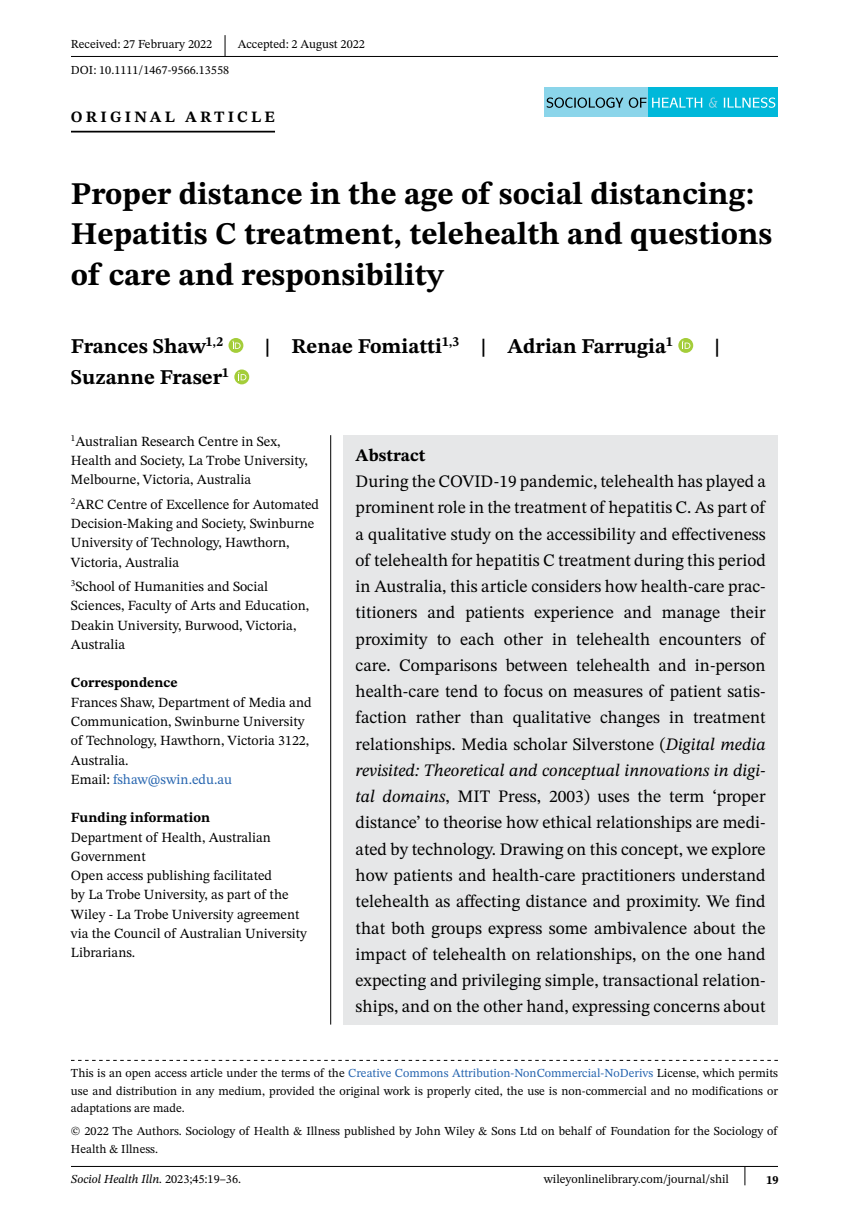
<style>
.page{position:relative;width:849px;height:1221px;background:#fff}
.page>*{position:absolute;margin:0;border:0;box-sizing:border-box;transform-origin:0 0}
.t1{font:700 31.5px/40.2px "STIX Two Text";color:#000}
.t2{font:700 21px "STIX Two Text";color:#000}
.t3{font:17.5px/26.2px "STIX Two Text";color:#000;text-align:justify}
.t4{font:700 17.5px "STIX Two Text";color:#000}
.t5{font:700 15.75px "STIX Two Text";letter-spacing:.2em;color:#000}
.t6{font:14px/19.2px "STIX Two Text";color:#000}
.t7{font:700 14px "STIX Two Text";color:#000}
.t8{font:12.25px/17.5px "STIX Two Text";color:#000;text-align:justify}
.t9{font:italic 12.25px "STIX Two Text";color:#000}
.t10{font:700 12.25px "STIX Two Text";color:#000}
.s1{color:#2564af}
.s2{font-style:italic}
.s3{font-style:normal}
</style>
<div class="page">
<div style="left:343px;top:435px;width:434px;height:589px;background:#e6e7e8"></div>
<hr style="left:71px;top:56px;width:706px;height:1px;background:#000">
<hr style="left:71px;top:131px;width:204px;height:1px;background:#000">
<svg style="left:228px;top:338px;width:15px;height:15px"></svg>
<svg style="left:232px;top:341px;width:8px;height:8px"></svg>
<svg style="left:678px;top:338px;width:15px;height:15px"></svg>
<svg style="left:682px;top:341px;width:8px;height:8px"></svg>
<svg style="left:234px;top:369px;width:15px;height:15px"></svg>
<svg style="left:238px;top:372px;width:8px;height:8px"></svg>
<svg style="left:224px;top:35px;width:1px;height:21px"></svg>
<hr style="left:71px;top:1165px;width:706px;height:1px;background:#000">
<svg style="left:71px;top:1059px;width:706px;height:1px"></svg>
<div style="left:544px;top:87px;width:104px;height:30px;background:#8bd5ea"></div>
<div style="left:648px;top:87px;width:129px;height:30px;background:#00b8da"></div>
<svg style="left:546px;top:97px;width:156px;height:11px"></svg>
<svg style="left:708px;top:97px;width:9px;height:11px"></svg>
<svg style="left:723px;top:97px;width:52px;height:11px"></svg>
<svg style="left:744px;top:1166px;width:1px;height:19px"></svg>
<hr style="left:330px;top:435px;width:1px;height:589px;background:#000">
<p class="t8" style="left:71px;top:35px;width:143px">Received: 27 February 2022</p>
<p class="t8" style="left:238px;top:35px;width:129px">Accepted: 2 August 2022</p>
<p class="t8" style="left:71px;top:61px;width:160px">DOI: 10.1111/1467-9566.13558</p>
<p class="t5" style="left:71px;top:105px;width:205px">ORIGINAL ARTICLE</p>
<h1 class="t1" style="left:71px;top:174px;width:702px">Proper distance in the age of social distancing:<br>Hepatitis C treatment, telehealth and questions of care and responsibility</h1>
<p class="t2" style="left:71px;top:331px;width:153px">Frances Shaw<sup>1,2</sup></p>
<p class="t2" style="left:264px;top:331px;width:410px">| Renae Fomiatti<sup>1,3</sup> | Adrian Farrugia<sup>1</sup></p>
<p class="t2" style="left:714px;top:331px;width:8px">|</p>
<p class="t2" style="left:71px;top:362px;width:159px">Suzanne Fraser<sup>1</sup></p>
<p class="t6" style="left:71px;top:431px;width:238px"><sup>1</sup>Australian Research Centre in Sex,<br>Health and Society, La Trobe University,<br>Melbourne, Victoria, Australia</p>
<p class="t6" style="left:71px;top:494px;width:249px"><sup>2</sup>ARC Centre of Excellence for Automated Decision-Making and Society, Swinburne University of Technology, Hawthorn, Victoria, Australia</p>
<p class="t6" style="left:71px;top:577px;width:239px"><sup>3</sup>School of Humanities and Social<br>Sciences, Faculty of Arts and Education,<br>Deakin University, Burwood, Victoria,<br>Australia</p>
<p class="t7" style="left:71px;top:672px;width:108px">Correspondence</p>
<p class="t6" style="left:71px;top:692px;width:242px">Frances Shaw, Department of Media and<br>Communication, Swinburne University of Technology, Hawthorn, Victoria 3122,<br>Australia.<br>Email: <span class="s1">fshaw@swin.edu.au</span></p>
<p class="t7" style="left:71px;top:807px;width:141px">Funding information</p>
<p class="t6" style="left:71px;top:827px;width:237px">Department of Health, Australian<br>Government<br>Open access publishing facilitated<br>by La Trobe University, as part of the<br>Wiley - La Trobe University agreement via the Council of Australian University<br>Librarians.</p>
<p class="t4" style="left:355px;top:442px;width:71px">Abstract</p>
<p class="t3" style="left:355px;top:468px;width:411px">During the COVID-19 pandemic, telehealth has played a prominent role in the treatment of hepatitis C. As part of a qualitative study on the accessibility and effectiveness of telehealth for hepatitis C treatment during this period in Australia, this article considers how health-care prac&shy;titioners and patients experience and manage their proximity to each other in telehealth encounters of care. Comparisons between telehealth and in-person health-care tend to focus on measures of patient satis&shy;faction rather than qualitative changes in treatment relationships. Media scholar Silverstone (<span class="s2">Digital media revisited: Theoretical and conceptual innovations in digi&shy;tal domains</span>, MIT Press, 2003) uses the term ‘proper distance’ to theorise how ethical relationships are medi&shy;ated by technology. Drawing on this concept, we explore how patients and health-care practitioners understand telehealth as affecting distance and proximity. We find that both groups express some ambivalence about the impact of telehealth on relationships, on the one hand expecting and privileging simple, transactional relation&shy;ships, and on the other hand, expressing concerns about</p>
<p class="t8" style="left:71px;top:1064px;width:708px">This is an open access article under the terms of the <span class="s1">Creative Commons Attribution-NonCommercial-NoDerivs</span> License, which permits use and distribution in any medium, provided the original work is properly cited, the use is non-commercial and no modifications or adaptations are made.</p>
<p class="t8" style="left:71px;top:1122px;width:707px">© 2022 The Authors. Sociology of Health &amp; Illness published by John Wiley &amp; Sons Ltd on behalf of Foundation for the Sociology of<br>Health &amp; Illness.</p>
<p class="t9" style="left:71px;top:1169px;width:171px">Sociol Health Illn. <span class="s3">2023;45:19–36.</span></p>
<p class="t8" style="left:543px;top:1169px;width:187px">wileyonlinelibrary.com/journal/shil</p>
<p class="t10" style="left:766px;top:1170px;width:14px">19</p>
</div>
